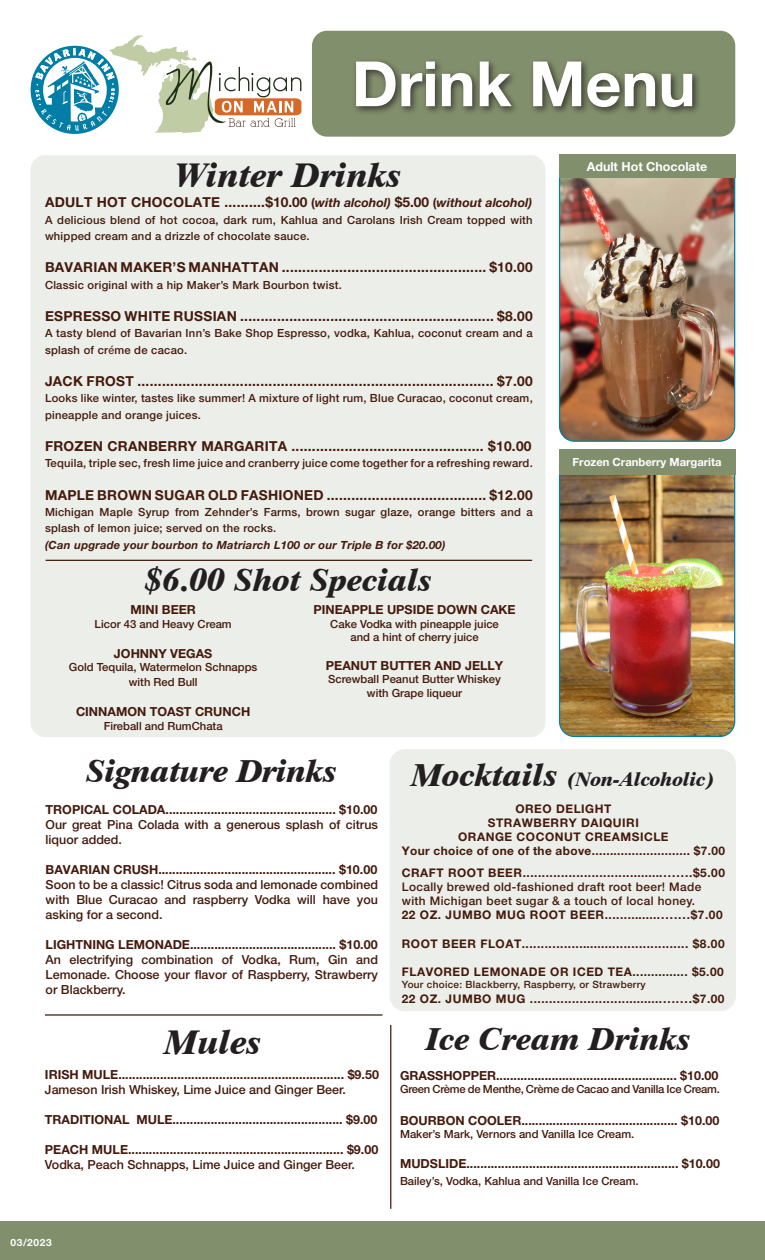
<style>
.page{position:relative;width:765px;height:1260px;background:#fff}
.page>*{position:absolute;margin:0;border:0;box-sizing:border-box;transform-origin:0 0}
.t1{font:700 62.5px "Helvetica Neue LT Pro";color:#fff}
.t2{font:italic 800 35px "Dutch 801 BT";color:#231f20}
.t3{font:italic 800 32.5px "Dutch 801 BT";color:#231f20}
.t4{font:italic 800 20px "Dutch 801 BT";color:#231f20}
.t5{font:700 13.75px "Helvetica Neue LT Pro";letter-spacing:.02em;color:#441a0c}
.t6{font:700 12.5px "Helvetica Neue LT Pro";color:#441a0c}
.t7{font:500 12.5px/15px "Helvetica Neue LT Pro";color:#441a0c;text-align:justify}
.t8{font:700 12.5px "Helvetica Neue LT Pro";color:#fff}
.t9{font:700 11.88px "Helvetica Neue LT Pro";letter-spacing:.045em;color:#441a0c}
.t10{font:500 11.88px/14.2px "Helvetica Neue LT Pro";letter-spacing:.03em;color:#441a0c}
.t11{font:500 11.25px/16.2px "Helvetica Neue LT Pro";letter-spacing:.02em;color:#441a0c}
.t12{font:500 11.25px "Helvetica Neue LT Pro";color:#441a0c}
.t13{font:italic 700 11.25px "Helvetica Neue LT Pro";letter-spacing:.02em;color:#441a0c}
.t14{font:500 11.25px "Helvetica Neue LT Pro";letter-spacing:-.02em;color:#441a0c}
.t15{font:700 11.25px "Helvetica Neue LT Pro";color:#fff}
.t16{font:500 10px "Helvetica Neue LT Pro";letter-spacing:.03em;color:#441a0c}
.t17{font:700 10px "Helvetica Neue LT Pro";letter-spacing:.065em;color:#fff}
.s1{font-size:12.5px}
.s2{font-style:italic;font-size:12.5px}
.s3{font-family:"Acumin Variable Concept";font-weight:400}
.s4{font-size:32.5px}
</style>
<div class="page">
<div style="left:0;top:1221px;width:765px;height:39px;background:#828f6c"></div>
<div style="left:312px;top:31px;width:423px;height:106px;background:#828f6c;border-radius:15px"></div>
<div style="left:352px;top:58px;width:350px;height:59px;background:#231f20;opacity:.75"></div>
<svg style="left:31px;top:35px;width:270px;height:99px"></svg>
<div style="left:31px;top:155px;width:514px;height:582px;background:#eceee9;border-radius:15px"></div>
<hr style="left:46px;top:560px;width:486px;height:1px;background:#441a0c">
<img style="left:561px;top:178px;width:174px;height:262px">
<div style="left:559px;top:154px;width:176px;height:288px;border:1px solid #007ea5;border-radius:15px"></div>
<div style="left:559px;top:155px;width:176px;height:23px;background:#828f6c"></div>
<img style="left:561px;top:475px;width:174px;height:261px">
<div style="left:559px;top:450px;width:176px;height:287px;border:1px solid #007ea5;border-radius:15px"></div>
<hr style="left:45px;top:1014px;width:337px;height:2px;background:#441a0c">
<hr style="left:390px;top:1025px;width:1px;height:184px;background:#441a0c">
<div style="left:390px;top:750px;width:345px;height:261px;background:#eceee9;border-radius:15px"></div>
<div style="left:390px;top:749px;width:346px;height:262px;border:1px solid #828f6c;border-radius:15px"></div>
<div style="left:559px;top:450px;width:176px;height:25px;background:#828f6c"></div>
<p class="t1" style="left:352px;top:45px;width:345px">Drink Menu</p>
<p class="t2" style="left:176px;top:153px;width:228px">Winter Drinks</p>
<p class="t8" style="left:587px;top:159px;width:122px">Adult Hot Chocolate</p>
<p class="t5" style="left:45px;top:194px;width:489px">ADULT HOT CHOCOLATE ..........$10.00 <span class="s1">(</span><span class="s2">with alcohol)</span> $5.00 <span class="s1">(</span><span class="s2">without alcohol)</span></p>
<p class="t11" style="left:45px;top:211px;width:489px">A delicious blend of hot cocoa, dark rum, Kahlua and Carolans Irish Cream topped with whipped cream and a drizzle of chocolate sauce.</p>
<p class="t5" style="left:45px;top:259px;width:489px">BAVARIAN MAKER’S MANHATTAN .................................................. $10.00</p>
<p class="t11" style="left:45px;top:276px;width:298px">Classic original with a hip Maker’s Mark Bourbon twist.</p>
<p class="t5" style="left:45px;top:308px;width:489px">ESPRESSO WHITE RUSSIAN .............................................................. $8.00</p>
<p class="t11" style="left:45px;top:325px;width:489px">A tasty blend of Bavarian Inn’s Bake Shop Espresso, vodka, Kahlua, coconut cream and a splash of cr<span class="s3">é</span>me de cacao.</p>
<p class="t5" style="left:45px;top:373px;width:489px">JACK FROST ....................................................................................... $7.00</p>
<p class="t11" style="left:45px;top:390px;width:489px">Looks like winter, tastes like summer! A mixture of light rum, Blue Curacao, coconut cream, pineapple and orange juices.</p>
<p class="t5" style="left:45px;top:438px;width:488px">FROZEN CRANBERRY MARGARITA ............................................... $10.00</p>
<p class="t11" style="left:45px;top:455px;width:489px">Tequila, triple sec, fresh lime juice and cranberry juice come together for a refreshing reward.</p>
<p class="t5" style="left:45px;top:486px;width:489px">MAPLE BROWN SUGAR OLD FASHIONED ....................................... $12.00</p>
<p class="t11" style="left:45px;top:504px;width:489px">Michigan Maple Syrup from Zehnder’s Farms, brown sugar glaze, orange bitters and a splash of lemon juice; served on the rocks.</p>
<p class="t13" style="left:45px;top:538px;width:402px">(Can upgrade your bourbon to Matriarch L100 or our Triple B for $20.00)</p>
<p class="t3" style="left:145px;top:560px;width:289px">$6.00 Shot Specials</p>
<p class="t6" style="left:130px;top:602px;width:67px">MINI BEER</p>
<p class="t12" style="left:95px;top:617px;width:139px">Licor 43 and Heavy Cream</p>
<p class="t6" style="left:114px;top:646px;width:100px">JOHNNY VEGAS</p>
<p class="t12" style="left:69px;top:661px;width:190px">Gold Tequila, Watermelon Schnapps</p>
<p class="t12" style="left:129px;top:676px;width:70px">with Red Bull</p>
<p class="t6" style="left:76px;top:704px;width:176px">CINNAMON TOAST CRUNCH</p>
<p class="t12" style="left:104px;top:719px;width:120px">Fireball and RumChata</p>
<p class="t6" style="left:313px;top:602px;width:204px">PINEAPPLE UPSIDE DOWN CAKE</p>
<p class="t12" style="left:330px;top:617px;width:170px">Cake Vodka with pineapple juice</p>
<p class="t12" style="left:351px;top:631px;width:130px">and a hint of cherry juice</p>
<p class="t6" style="left:326px;top:658px;width:179px">PEANUT BUTTER AND JELLY</p>
<p class="t12" style="left:328px;top:673px;width:174px">Screwball Peanut Butter Whiskey</p>
<p class="t12" style="left:367px;top:686px;width:97px">with Grape liqueur</p>
<p class="t15" style="left:573px;top:455px;width:150px">Frozen Cranberry Margarita</p>
<p class="t3" style="left:86px;top:751px;width:253px">Signature Drinks</p>
<p class="t6" style="left:46px;top:801px;width:333px">TROPICAL COLADA................................................. $10.00</p>
<p class="t7" style="left:46px;top:817px;width:334px">Our great Pina Colada with a generous splash of citrus liquor added.</p>
<p class="t6" style="left:46px;top:861px;width:333px">BAVARIAN CRUSH................................................... $10.00</p>
<p class="t7" style="left:46px;top:877px;width:334px">Soon to be a classic! Citrus soda and lemonade combined with Blue Curacao and raspberry Vodka will have you asking for a second.</p>
<p class="t6" style="left:46px;top:936px;width:334px">LIGHTNING LEMONADE.......................................... $10.00</p>
<p class="t7" style="left:46px;top:952px;width:334px">An electrifying combination of Vodka, Rum, Gin and Lemonade. Choose your flavor of Raspberry, Strawberry or Blackberry.</p>
<p class="t2" style="left:165px;top:1020px;width:99px">Mules</p>
<p class="t6" style="left:45px;top:1067px;width:335px">IRISH MULE................................................................. $9.50</p>
<p class="t7" style="left:45px;top:1082px;width:302px">Jameson Irish Whiskey, Lime Juice and Ginger Beer.</p>
<p class="t6" style="left:45px;top:1112px;width:334px">TRADITIONAL MULE................................................. $9.00</p>
<p class="t6" style="left:45px;top:1142px;width:335px">PEACH MULE.............................................................. $9.00</p>
<p class="t7" style="left:45px;top:1157px;width:311px">Vodka, Peach Schnapps, Lime Juice and Ginger Beer.</p>
<p class="t17" style="left:11px;top:1236px;width:43px">03/2023</p>
<p class="t4" style="left:412px;top:767px;width:305px"><span class="s4">Mocktails</span> (Non-Alcoholic)</p>
<p class="t9" style="left:515px;top:801px;width:98px">OREO DELIGHT</p>
<p class="t9" style="left:488px;top:815px;width:152px">STRAWBERRY DAIQUIRI</p>
<p class="t9" style="left:458px;top:830px;width:212px">ORANGE COCONUT CREAMSICLE</p>
<p class="t9" style="left:402px;top:844px;width:325px">Your choice of one of the above........................... $7.00</p>
<p class="t9" style="left:402px;top:865px;width:325px">CRAFT ROOT BEER............................................$5.00</p>
<p class="t10" style="left:402px;top:879px;width:301px">Locally brewed old-fashioned draft root beer! Made with Michigan beet sugar &amp; a touch of local honey.</p>
<p class="t9" style="left:402px;top:908px;width:322px">22 OZ. JUMBO MUG ROOT BEER......................$7.00</p>
<p class="t9" style="left:402px;top:936px;width:324px">ROOT BEER FLOAT............................................ $8.00</p>
<p class="t9" style="left:402px;top:965px;width:324px">FLAVORED LEMONADE OR ICED TEA............... $5.00</p>
<p class="t16" style="left:402px;top:979px;width:245px">Your choice: Blackberry, Raspberry, or Strawberry</p>
<p class="t9" style="left:402px;top:991px;width:324px">22 OZ. JUMBO MUG ..........................................$7.00</p>
<p class="t3" style="left:426px;top:1018px;width:267px">Ice Cream Drinks</p>
<p class="t6" style="left:400px;top:1067px;width:320px">GRASSHOPPER.................................................... $10.00</p>
<p class="t14" style="left:400px;top:1082px;width:321px">Green Crème de Menthe, Crème de Cacao and Vanilla Ice Cream.</p>
<p class="t6" style="left:400px;top:1112px;width:321px">BOURBON COOLER............................................. $10.00</p>
<p class="t12" style="left:400px;top:1127px;width:236px">Maker’s Mark, Vernors and Vanilla Ice Cream.</p>
<p class="t6" style="left:400px;top:1156px;width:321px">MUDSLIDE............................................................. $10.00</p>
<p class="t12" style="left:400px;top:1174px;width:240px">Bailey’s, Vodka, Kahlua and Vanilla Ice Cream.</p>
</div>
